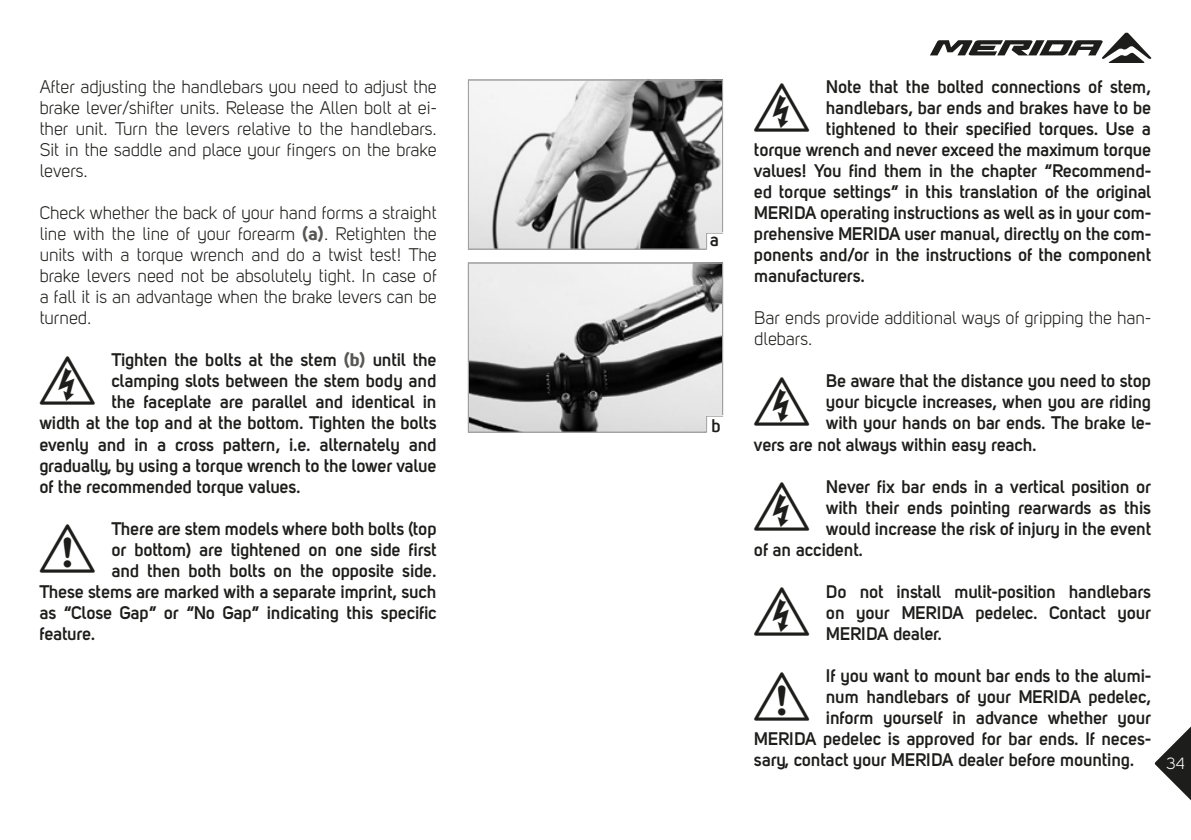
<style>
.page{position:relative;width:1191px;height:840px;background:#fff}
.page>*{position:absolute;margin:0;border:0;box-sizing:border-box;transform-origin:0 0}
.t1{font:48.2px "Picto";color:#1d1d1b}
.t2{font:700 18px/21px "Uni Sans Semi";color:#1d1d1b;text-align:justify}
.t3{font:18px/21px "Uni Sans Book";color:#1d1d1b;text-align:justify}
.t4{font:16px "Uni Sans Book";color:#fff}
.s1{font-family:"Uni Sans Bold";color:#575756}
.s2{font-family:"Uni Sans Bold";font-weight:400;color:#575756}
</style>
<div class="page">
<svg style="left:1154px;top:726px;width:37px;height:73px"></svg>
<svg style="left:930px;top:33px;width:221px;height:30px"></svg>
<img style="left:470px;top:264px;width:251px;height:166px">
<img style="left:470px;top:82px;width:250px;height:165px">
<div style="left:468px;top:79px;width:255px;height:170px;border:1px solid #a0a09f"></div>
<div style="left:468px;top:262px;width:255px;height:170px;border:1px solid #a0a09f"></div>
<svg style="left:705px;top:232px;width:18px;height:18px"></svg>
<svg style="left:705px;top:415px;width:18px;height:18px"></svg>
<p class="t3" style="left:40px;top:76px;width:398px">After adjusting the handlebars you need to adjust the brake lever/shifter units. Release the Allen bolt at ei&shy;ther unit. Turn the levers relative to the handlebars.<br>Sit in the saddle and place your fingers on the brake levers.</p>
<p class="t3" style="left:40px;top:202px;width:398px">Check whether the back of your hand forms a straight line with the line of your forearm <span class="s1">(a)</span>. Retighten the units with a torque wrench and do a twist test! The brake levers need not be absolutely tight. In case of a fall it is an advantage when the brake levers can be turned.</p>
<h1 class="t1" style="left:40px;top:356px;width:42px">G</h1>
<p class="t2" style="left:112px;top:349px;width:326px">Tighten the bolts at the stem <span class="s2">(b)</span> until the</p>
<p class="t2" style="left:112px;top:370px;width:326px">clamping slots between the stem body and</p>
<p class="t2" style="left:112px;top:391px;width:326px">the faceplate are parallel and identical in</p>
<p class="t2" style="left:40px;top:412px;width:398px">width at the top and at the bottom. Tighten the bolts</p>
<p class="t2" style="left:40px;top:433px;width:398px">evenly and in a cross pattern, i.e. alternately and</p>
<p class="t2" style="left:40px;top:454px;width:398px">gradually, by using a torque wrench to the lower value</p>
<p class="t2" style="left:40px;top:475px;width:262px">of the recommended torque values.</p>
<h1 class="t1" style="left:40px;top:524px;width:42px">A</h1>
<p class="t2" style="left:112px;top:517px;width:326px">There are stem models where both bolts (top</p>
<p class="t2" style="left:112px;top:538px;width:326px">or bottom) are tightened on one side first</p>
<p class="t2" style="left:112px;top:559px;width:326px">and then both bolts on the opposite side.</p>
<p class="t2" style="left:40px;top:580px;width:398px">These stems are marked with a separate imprint, such</p>
<p class="t2" style="left:40px;top:601px;width:398px">as “Close Gap” or “No Gap” indicating this specific</p>
<p class="t2" style="left:40px;top:622px;width:57px">feature.</p>
<p class="t2" style="left:710px;top:229px;width:11px">a</p>
<p class="t2" style="left:711px;top:414px;width:11px">b</p>
<h1 class="t1" style="left:754px;top:83px;width:42px">G</h1>
<p class="t2" style="left:826px;top:76px;width:326px">Note that the bolted connections of stem,</p>
<p class="t2" style="left:826px;top:97px;width:326px">handlebars, bar ends and brakes have to be</p>
<p class="t2" style="left:826px;top:118px;width:326px">tightened to their specified torques. Use a</p>
<p class="t2" style="left:754px;top:139px;width:398px">torque wrench and never exceed the maximum torque</p>
<p class="t2" style="left:754px;top:160px;width:398px">values! You find them in the chapter “Recommend-</p>
<p class="t2" style="left:754px;top:181px;width:398px">ed torque settings” in this translation of the original</p>
<p class="t2" style="left:754px;top:202px;width:398px">MERIDA operating instructions as well as in your com-</p>
<p class="t2" style="left:754px;top:223px;width:398px">prehensive MERIDA user manual, directly on the com-</p>
<p class="t2" style="left:754px;top:244px;width:398px">ponents and/or in the instructions of the component</p>
<p class="t2" style="left:754px;top:265px;width:112px">manufacturers.</p>
<p class="t3" style="left:754px;top:307px;width:398px">Bar ends provide additional ways of gripping the han&shy;dlebars.</p>
<h1 class="t1" style="left:754px;top:377px;width:42px">G</h1>
<p class="t2" style="left:826px;top:370px;width:326px">Be aware that the distance you need to stop</p>
<p class="t2" style="left:826px;top:391px;width:326px">your bicycle increases, when you are riding</p>
<p class="t2" style="left:826px;top:412px;width:326px">with your hands on bar ends. The brake le-</p>
<p class="t2" style="left:754px;top:433px;width:284px">vers are not always within easy reach.</p>
<h1 class="t1" style="left:754px;top:482px;width:42px">G</h1>
<p class="t2" style="left:826px;top:475px;width:326px">Never fix bar ends in a vertical position or</p>
<p class="t2" style="left:826px;top:496px;width:326px">with their ends pointing rearwards as this</p>
<p class="t2" style="left:826px;top:517px;width:326px">would increase the risk of injury in the event</p>
<p class="t2" style="left:754px;top:538px;width:110px">of an accident.</p>
<h1 class="t1" style="left:754px;top:587px;width:69px">g</h1>
<p class="t2" style="left:826px;top:580px;width:326px">Do not install mulit-position handlebars on your MERIDA pedelec. Contact your MERIDA dealer.</p>
<h1 class="t1" style="left:754px;top:671px;width:42px">A</h1>
<p class="t2" style="left:826px;top:664px;width:326px">If you want to mount bar ends to the alumi-</p>
<p class="t2" style="left:826px;top:685px;width:326px">num handlebars of your MERIDA pedelec,</p>
<p class="t2" style="left:826px;top:706px;width:326px">inform yourself in advance whether your</p>
<p class="t2" style="left:754px;top:727px;width:398px">MERIDA pedelec is approved for bar ends. If neces-</p>
<p class="t2" style="left:754px;top:748px;width:382px">sary, contact your MERIDA dealer before mounting.</p>
<p class="t4" style="left:1166px;top:753px;width:19px">34</p>
</div>
